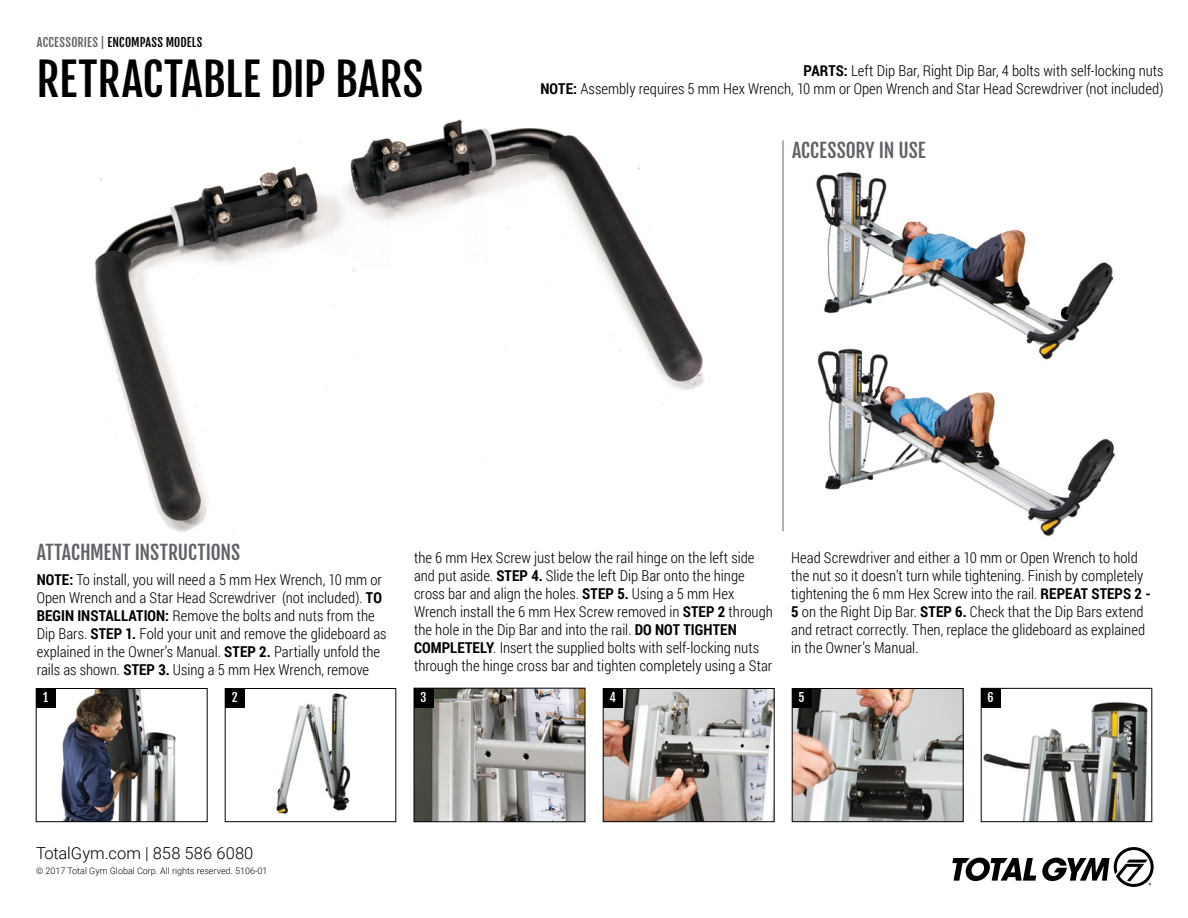
<style>
.page{position:relative;width:1188px;height:918px;background:#fff}
.page>*{position:absolute;margin:0;border:0;box-sizing:border-box;transform-origin:0 0}
.t1{font:45px "Fjalla One";color:#000}
.SUBHEADS{font:19.5px "Fjalla One";letter-spacing:-.005em;color:#5f6267}
.t2{font:300 16.5px "Roboto";letter-spacing:.005em;color:#000}
.BODY_TEXT{font:300 15px/18px "Roboto Condensed";color:#000}
.t3{font:12px "Fjalla One";letter-spacing:.02em;color:#000}
.s{font:12px "Fjalla One";color:#fff}
.t4{font:300 9px "Roboto";color:#000}
.s1{color:#5f6267}
.s2{font-weight:700}
</style>
<div class="page">
<svg style="left:952px;top:847px;width:202px;height:40px"></svg>
<img style="left:55px;top:690px;width:121px;height:130px">
<div style="left:36px;top:688px;width:171px;height:134px;border:1px solid #000"></div>
<img style="left:244px;top:690px;width:107px;height:124px">
<div style="left:225px;top:688px;width:171px;height:134px;border:1px solid #000"></div>
<img style="left:605px;top:690px;width:167px;height:130px">
<div style="left:603px;top:688px;width:171px;height:134px;border:1px solid #000"></div>
<img style="left:794px;top:690px;width:167px;height:130px">
<div style="left:792px;top:688px;width:171px;height:134px;border:1px solid #000"></div>
<img style="left:983px;top:690px;width:165px;height:130px">
<div style="left:981px;top:688px;width:171px;height:134px;border:1px solid #000"></div>
<img style="left:95px;top:106px;width:616px;height:426px">
<hr style="left:783px;top:140px;width:1px;height:391px;background:#5f6267">
<div style="left:225px;top:688px;width:19px;height:20px;background:#000"></div>
<div style="left:36px;top:688px;width:19px;height:20px;background:#000"></div>
<img style="left:816px;top:172px;width:299px;height:365px">
<img style="left:416px;top:690px;width:167px;height:130px">
<div style="left:414px;top:688px;width:171px;height:134px;border:1px solid #000"></div>
<div style="left:414px;top:688px;width:19px;height:20px;background:#000"></div>
<div style="left:603px;top:688px;width:19px;height:20px;background:#000"></div>
<div style="left:792px;top:688px;width:19px;height:20px;background:#000"></div>
<div style="left:981px;top:688px;width:19px;height:20px;background:#000"></div>
<p class="t3" style="left:37px;top:35px;width:167px"><span class="s1">ACCESSORIES |</span> ENCOMPASS MODELS</p>
<p class="t1" style="left:36px;top:51px;width:388px">RETRACTABLE DIP BARS</p>
<p class="BODY_TEXT" style="left:540px;top:61px;width:625px;text-align:right"><span class="s2">PARTS:</span> Left Dip Bar, Right Dip Bar, 4 bolts with self-locking nuts<br><span class="s2">NOTE:</span> Assembly requires 5 mm Hex Wrench, 10 mm or Open Wrench and Star Head Screwdriver (not included)</p>
<p class="SUBHEADS" style="left:792px;top:138px;width:135px">ACCESSORY IN USE</p>
<p class="SUBHEADS" style="left:37px;top:540px;width:205px">ATTACHMENT INSTRUCTIONS</p>
<p class="BODY_TEXT" style="left:37px;top:570px;width:351px"><span class="s2">NOTE:</span> To install, you will need a 5 mm Hex Wrench, 10 mm or Open Wrench and a Star Head Screwdriver (not included). <span class="s2">TO BEGIN INSTALLATION:</span> Remove the bolts and nuts from the Dip Bars. <span class="s2">STEP 1.</span> Fold your unit and remove the glideboard as explained in the Owner’s Manual. <span class="s2">STEP 2.</span> Partially unfold the rails as shown. <span class="s2">STEP 3.</span> Using a 5 mm Hex Wrench, remove</p>
<p class="BODY_TEXT" style="left:414px;top:548px;width:360px">the 6 mm Hex Screw just below the rail hinge on the left side and put aside. <span class="s2">STEP 4.</span> Slide the left Dip Bar onto the hinge cross bar and align the holes. <span class="s2">STEP 5.</span> Using a 5 mm Hex Wrench install the 6 mm Hex Screw removed in <span class="s2">STEP 2</span> through the hole in the Dip Bar and into the rail. <span class="s2">DO NOT TIGHTEN COMPLETELY</span>. Insert the supplied bolts with self-locking nuts through the hinge cross bar and tighten completely using a Star</p>
<p class="BODY_TEXT" style="left:791px;top:548px;width:361px">Head Screwdriver and either a 10 mm or Open Wrench to hold the nut so it doesn’t turn while tightening. Finish by completely tightening the 6 mm Hex Screw into the rail. <span class="s2">REPEAT STEPS 2 - 5</span> on the Right Dip Bar. <span class="s2">STEP 6.</span> Check that the Dip Bars extend and retract correctly. Then, replace the glideboard as explained in the Owner’s Manual.</p>
<p class="s" style="left:43px;top:690px;width:6px">1</p>
<p class="s" style="left:421px;top:690px;width:8px">3</p>
<p class="s" style="left:609px;top:690px;width:8px">4</p>
<p class="s" style="left:799px;top:690px;width:8px">5</p>
<p class="s" style="left:988px;top:690px;width:8px">6</p>
<p class="s" style="left:232px;top:690px;width:7px">2</p>
<p class="t2" style="left:36px;top:841px;width:219px">TotalGym.com | 858 586 6080</p>
<p class="t4" style="left:36px;top:865px;width:233px">© 2017 Total Gym Global Corp. All rights reserved. 5106-01</p>
</div>
